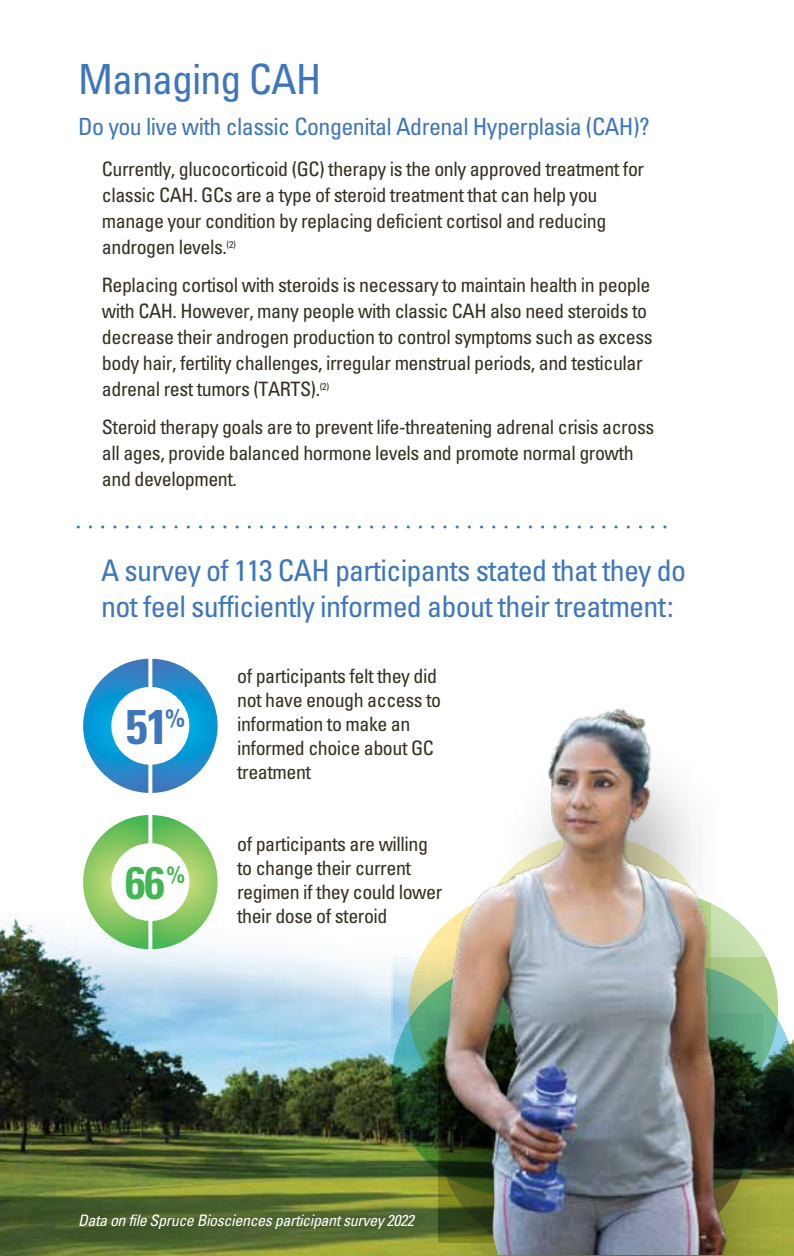
<style>
.page{position:relative;width:794px;height:1256px;background:#fff}
.page>*{position:absolute;margin:0;border:0;box-sizing:border-box;transform-origin:0 0}
.t1{font:700 condensed 48.6px "Univers";color:#3e76bb}
.t2{font:700 condensed 45.6px "Univers";color:#43b654}
.t3{font:condensed 41.6px "Univers";letter-spacing:-.025em;color:#3e76bb}
.t4{font:condensed 29.8px/36px "Univers";letter-spacing:-.025em;color:#3e76bb}
.t5{font:condensed 23.8px "Univers";letter-spacing:-.025em;color:#3e76bb}
.t6{font:condensed 19.8px/26px "Univers";letter-spacing:-.025em;color:#342f20}
.t7{font:italic condensed 15.8px "Univers";letter-spacing:-.025em;color:#fff}
</style>
<div class="page">
<img style="left:0;top:913px;width:375px;height:343px">
<img style="left:58px;top:658px;width:736px;height:596px">
<svg style="left:78px;top:525px;width:589px;height:3px"></svg>
<svg style="left:83px;top:659px;width:135px;height:134px"></svg>
<svg style="left:83px;top:815px;width:135px;height:134px"></svg>
<h3 class="t3" style="left:78px;top:53px;width:245px">Managing CAH</h3>
<p class="t5" style="left:78px;top:112px;width:573px">Do you live with classic Congenital Adrenal Hyperplasia (CAH)?</p>
<p class="t6" style="left:102px;top:156px;width:543px">Currently, glucocorticoid (GC) therapy is the only approved treatment for classic CAH. GCs are a type of steroid treatment that can help you manage your condition by replacing deficient cortisol and reducing androgen levels.<sup>(2)</sup></p>
<p class="t6" style="left:102px;top:272px;width:552px">Replacing cortisol with steroids is necessary to maintain health in people with CAH. However, many people with classic CAH also need steroids to decrease their androgen production to control symptoms such as excess body hair, fertility challenges, irregular menstrual periods, and testicular adrenal rest tumors (TARTS).<sup>(2)</sup></p>
<p class="t6" style="left:102px;top:414px;width:554px">Steroid therapy goals are to prevent life-threatening adrenal crisis across all ages, provide balanced hormone levels and promote normal growth and development.</p>
<h3 class="t4" style="left:101px;top:552px;width:586px">A survey of 113 CAH participants stated that they do not feel sufficiently informed about their treatment:</h3>
<h1 class="t1" style="left:126px;top:697px;width:61px">51<sup>%</sup></h1>
<h2 class="t2" style="left:125px;top:854px;width:62px">66<sup>%</sup></h2>
<p class="t6" style="left:237px;top:663px;width:205px;line-height:24px">of participants felt they did not have enough access to information to make an informed choice about GC treatment</p>
<p class="t6" style="left:237px;top:831px;width:207px;line-height:24px">of participants are willing to change their current regimen if they could lower their dose of steroid</p>
<p class="t7" style="left:78px;top:1210px;width:337px">Data on file Spruce Biosciences participant survey 2022</p>
</div>
